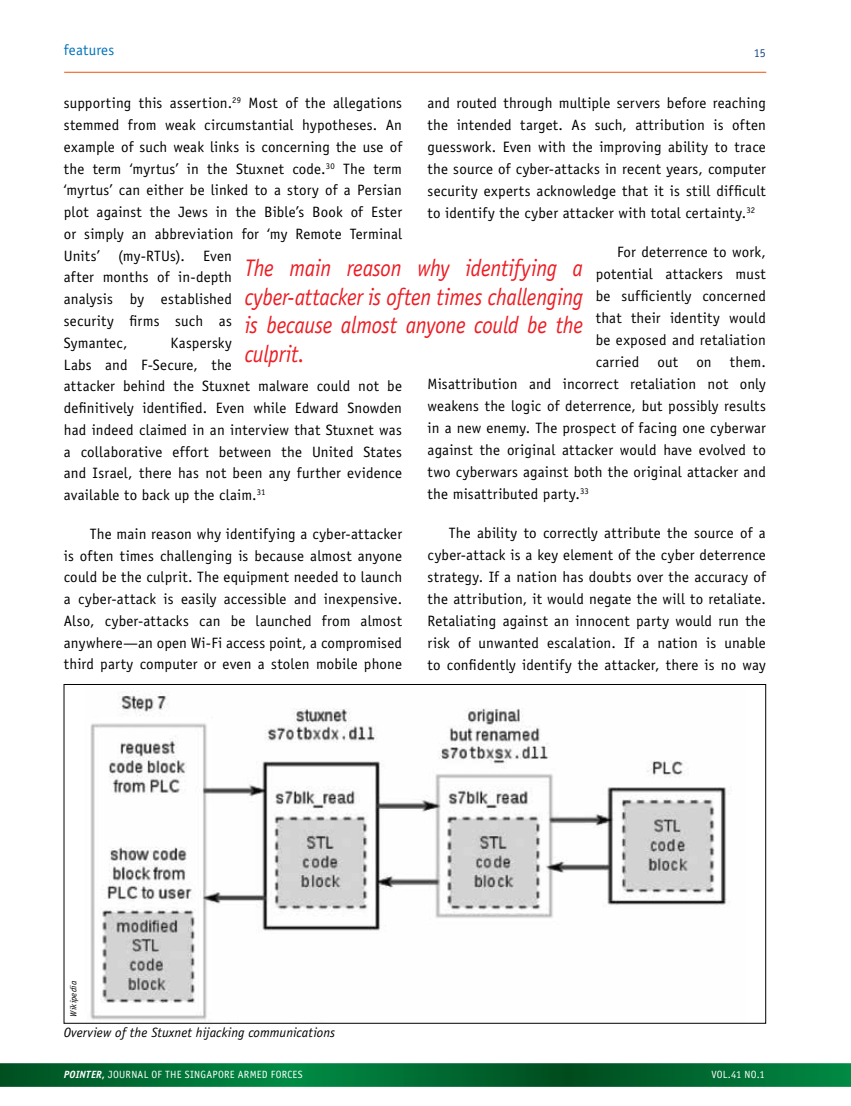
<style>
.page{position:relative;width:851px;height:1106px;background:#fff}
.page>*{position:absolute;margin:0;border:0;box-sizing:border-box;transform-origin:0 0}
.t1{font:italic 24px/28.8px "Officina Sans Std";letter-spacing:-.01em;color:#ed1d24;text-align:justify;scale:.9 1}
.t2{font:15px/21.8px "Officina Sans Std";letter-spacing:.01em;color:#000;text-align:justify}
.t3{font:15px "Officina Sans Std";letter-spacing:.015em;color:#0074bc}
.t4{font:italic 13.5px "Officina Sans Std";color:#000}
.t5{font:12px "Officina Sans Std";color:#184885}
.t6{font:10.5px "Officina Sans Std";letter-spacing:.02em;color:#fff}
.t7{font:italic 9px "Officina Sans Std";color:#000}
.s1{font-weight:700;font-style:italic}
.s2{font-weight:700}
</style>
<div class="page">
<img style="left:85px;top:691px;width:659px;height:333px">
<svg style="left:0;top:1063px;width:850px;height:23px;background:#026d33"></svg>
<hr style="left:64px;top:72px;width:702px;height:1px;background:#f26322">
<p class="t3" style="left:64px;top:41px;width:52px">features</p>
<p class="t5" style="left:753px;top:46px;width:14px">15</p>
<p class="t2" style="left:427px;top:92px;width:340px">and routed through multiple servers before reaching the intended target. As such, attribution is often guesswork. Even with the improving ability to trace the source of cyber-attacks in recent years, computer security experts acknowledge that it is still difficult to identify the cyber attacker with total certainty.<sup>32</sup></p>
<p class="t2" style="left:617px;top:241px;width:150px">For deterrence to work,</p>
<p class="t2" style="left:595px;top:263px;width:172px">potential attackers must</p>
<p class="t2" style="left:595px;top:285px;width:172px">be sufficiently concerned</p>
<p class="t2" style="left:595px;top:307px;width:172px">that their identity would</p>
<p class="t2" style="left:595px;top:329px;width:172px">be exposed and retaliation</p>
<p class="t2" style="left:595px;top:351px;width:172px">carried out on them.</p>
<p class="t2" style="left:427px;top:373px;width:340px">Misattribution and incorrect retaliation not only</p>
<p class="t2" style="left:427px;top:395px;width:340px">weakens the logic of deterrence, but possibly results</p>
<p class="t2" style="left:427px;top:417px;width:340px">in a new enemy. The prospect of facing one cyberwar</p>
<p class="t2" style="left:427px;top:439px;width:340px">against the original attacker would have evolved to</p>
<p class="t2" style="left:427px;top:461px;width:340px">two cyberwars against both the original attacker and</p>
<p class="t2" style="left:427px;top:483px;width:163px">the misattributed party.<sup>33</sup></p>
<p class="t2" style="left:427px;top:522px;width:340px;text-indent:21px">The ability to correctly attribute the source of a cyber-attack is a key element of the cyber deterrence strategy. If a nation has doubts over the accuracy of the attribution, it would negate the will to retaliate.<br>Retaliating against an innocent party would run the risk of unwanted escalation. If a nation is unable to confidently identify the attacker, there is no way</p>
<p class="t2" style="left:64px;top:92px;width:340px;text-align:left">supporting this assertion.<sup>29</sup> Most of the allegations stemmed from weak circumstantial hypotheses. An example of such weak links is concerning the use of the term ‘myrtus’ in the Stuxnet code.<sup>30</sup> The term ‘myrtus’ can either be linked to a story of a Persian plot against the Jews in the Bible’s Book of Ester or simply an abbreviation for ‘my Remote Terminal Units’ (my-RTUs). Even<br>after months of in-depth<br>analysis by established<br>security firms such as<br>Symantec,</p>
<h1 class="t1" style="left:245px;top:253px;width:377px">The main reason why identifying a cyber-attacker is often times challenging is because almost anyone could be the culprit.</h1>
<p class="t2" style="left:64px;top:332px;width:340px;text-align:left;text-indent:107px">Kaspersky<br>Labs and F-Secure, the<br>attacker behind the Stuxnet malware could not be definitively identified. Even while Edward Snowden had indeed claimed in an interview that Stuxnet was a collaborative effort between the United States and Israel, there has not been any further evidence available to back up the claim.<sup>31</sup></p>
<p class="t2" style="left:64px;top:523px;width:340px;text-indent:26px">The main reason why identifying a cyber-attacker is often times challenging is because almost anyone could be the culprit. The equipment needed to launch a cyber-attack is easily accessible and inexpensive.<br>Also, cyber-attacks can be launched from almost anywhere—an open Wi-Fi access point, a compromised third party computer or even a stolen mobile phone</p>
<p class="t7" style="left:68px;top:1016px;width:37px;rotate:-90deg">Wikipedia</p>
<p class="t4" style="left:64px;top:1024px;width:273px">Overview of the Stuxnet hijacking communications</p>
<p class="t6" style="left:64px;top:1068px;width:240px"><span class="s1">POINTER</span><span class="s2">,</span> JOURNAL OF THE SINGAPORE ARMED FORCES</p>
<p class="t6" style="left:711px;top:1068px;width:55px">VOL.41 NO.1</p>
</div>
